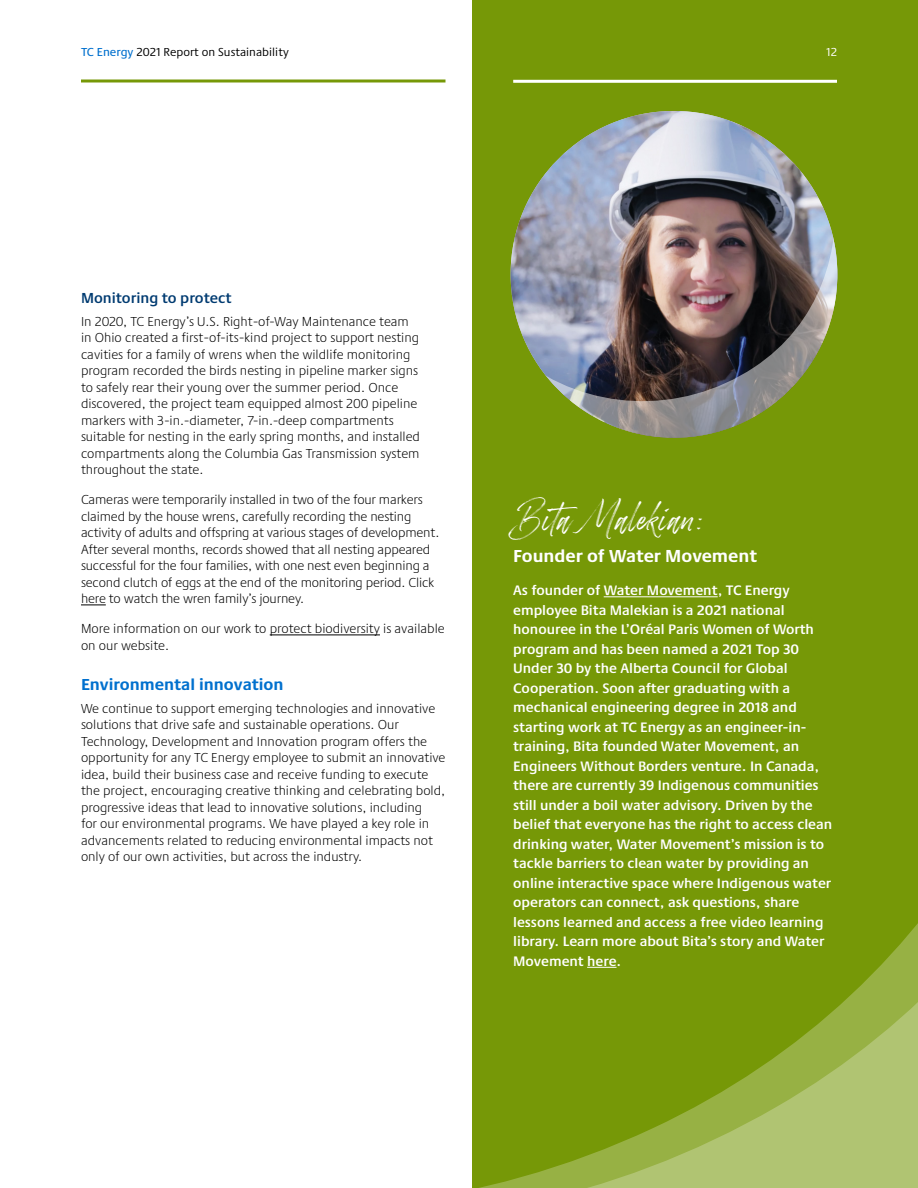
<style>
.page{position:relative;width:918px;height:1188px;background:#fff}
.page>*{position:absolute;margin:0;border:0;box-sizing:border-box;transform-origin:0 0}
.t1{font:700 18px "Praxis Next";color:#fff}
.t2{font:18px "Betterworks";color:#fff}
.t3{font:700 16.5px "Praxis Next";color:#0070ce}
.t4{font:600 15px "Praxis Next";color:#003b71}
.t5{font:600 14.25px/19.5px "Praxis Next";color:#fff}
.t6{font:300 13.5px/16.5px "Praxis Next";color:#000}
.t7{font:12px "Praxis Next";letter-spacing:.005em;color:#000}
.t8{font:12px "Praxis Next";color:#fff}
.s1{font-weight:500;color:#0070ce}
</style>
<div class="page">
<svg style="left:81px;top:605px;width:25px;height:1px"></svg>
<hr style="left:270px;top:635px;width:110px;height:1px;background:#000">
<div style="left:473px;top:0;width:445px;height:1188px;background:#769807"></div>
<hr style="left:604px;top:596px;width:114px;height:1px;background:#fff">
<svg style="left:472px;top:905px;width:446px;height:283px"></svg>
<hr style="left:513px;top:80px;width:324px;height:3px;background:#fff">
<img style="left:511px;top:111px;width:326px;height:327px;border-radius:163px">
<img style="left:516px;top:180px;width:321px;height:258px">
<hr style="left:81px;top:80px;width:365px;height:2px;background:#769807">
<p class="t7" style="left:81px;top:43px;width:209px"><span class="s1">TC Energy</span> 2021 Report on Sustainability</p>
<p class="t8" style="left:826px;top:43px;width:12px">12</p>
<p class="t4" style="left:81px;top:286px;width:152px">Monitoring to protect</p>
<p class="t6" style="left:81px;top:313px;width:341px">In 2020, TC Energy’s U.S. Right-of-Way Maintenance team in Ohio created a first-of-its-kind project to support nesting cavities for a family of wrens when the wildlife monitoring program recorded the birds nesting in pipeline marker signs to safely rear their young over the summer period. Once discovered, the project team equipped almost 200 pipeline markers with 3-in.-diameter, 7-in.-deep compartments suitable for nesting in the early spring months, and installed compartments along the Columbia Gas Transmission system throughout the state.</p>
<p class="t6" style="left:81px;top:491px;width:360px">Cameras were temporarily installed in two of the four markers claimed by the house wrens, carefully recording the nesting activity of adults and offspring at various stages of development.<br>After several months, records showed that all nesting appeared successful for the four families, with one nest even beginning a second clutch of eggs at the end of the monitoring period. Click here to watch the wren family’s journey.</p>
<p class="t6" style="left:81px;top:620px;width:365px">More information on our work to protect biodiversity is available on our website.</p>
<p class="t3" style="left:81px;top:671px;width:204px">Environmental innovation</p>
<p class="t6" style="left:81px;top:700px;width:366px">We continue to support emerging technologies and innovative solutions that drive safe and sustainable operations. Our Technology, Development and Innovation program offers the opportunity for any TC Energy employee to submit an innovative idea, build their business case and receive funding to execute the project, encouraging creative thinking and celebrating bold, progressive ideas that lead to innovative solutions, including<br>for our environmental programs. We have played a key role in advancements related to reducing environmental impacts not only of our own activities, but across the industry.</p>
<h1 class="t2" style="left:513px;top:511px;width:192px">Bita Malekian:</h1>
<h1 class="t1" style="left:513px;top:542px;width:245px">Founder of Water Movement</h1>
<p class="t5" style="left:513px;top:580px;width:321px">As founder of Water Movement, TC Energy employee Bita Malekian is a 2021 national honouree in the L’Oréal Paris Women of Worth program and has been named a 2021 Top 30<br>Under 30 by the Alberta Council for Global Cooperation. Soon after graduating with a mechanical engineering degree in 2018 and starting work at TC Energy as an engineer-in&shy;training, Bita founded Water Movement, an Engineers Without Borders venture. In Canada, there are currently 39 Indigenous communities still under a boil water advisory. Driven by the belief that everyone has the right to access clean drinking water, Water Movement’s mission is to tackle barriers to clean water by providing an online interactive space where Indigenous water operators can connect, ask questions, share lessons learned and access a free video learning library. Learn more about Bita’s story and Water Movement here.</p>
</div>
